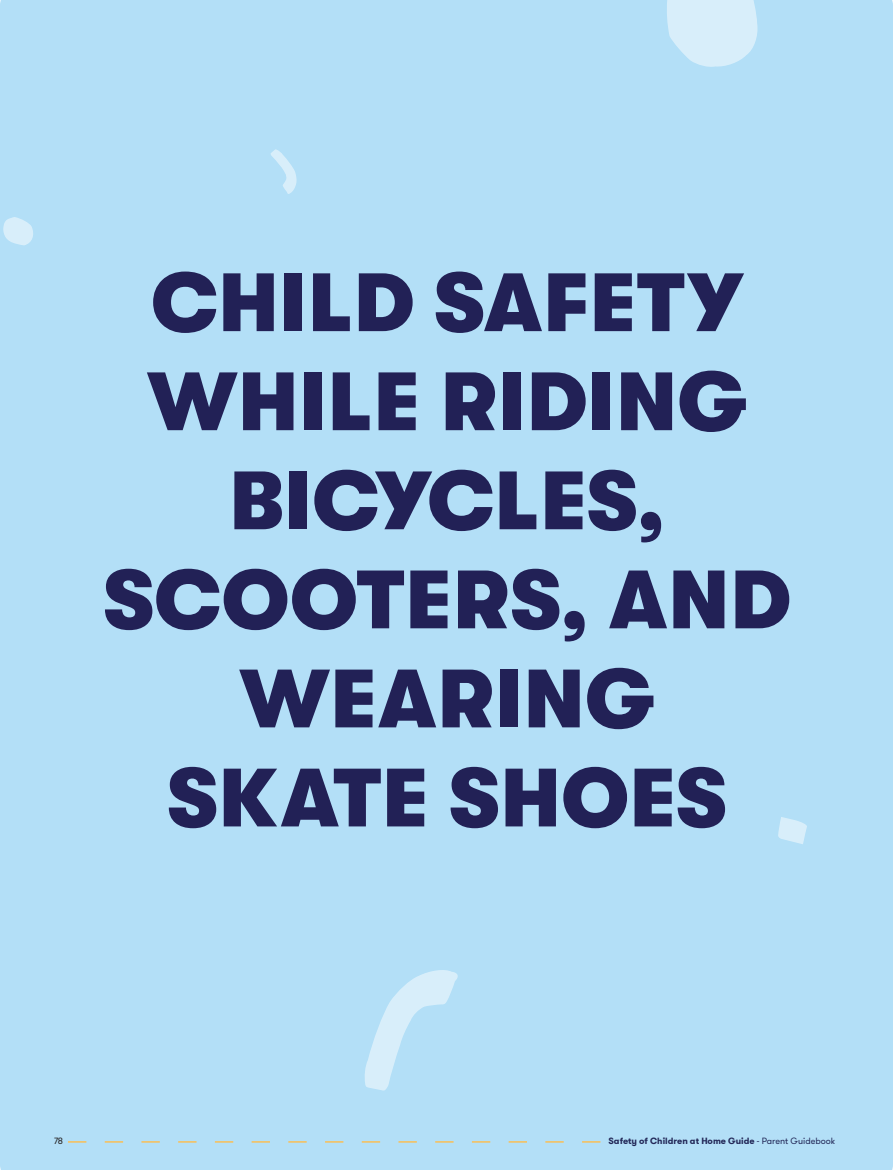
<style>
.page{position:relative;width:893px;height:1170px;background:#fff}
.page>*{position:absolute;margin:0;border:0;box-sizing:border-box;transform-origin:0 0}
.t1{font:900 82.5px/99px "GT Walsheim Pro";letter-spacing:.01em;color:#222156;text-align:center}
.t2{font:700 9px "GT Walsheim Pro";color:#222757}
.t3{font:9px "GT Walsheim Pro";color:#231f20}
.s1{font-weight:400}
</style>
<div class="page">
<div style="left:0;top:0;width:893px;height:1169px;background:#b3dff7"></div>
<svg style="left:364px;top:968px;width:96px;height:122px;background:#bfe4f8"></svg>
<svg style="left:270px;top:149px;width:27px;height:45px"></svg>
<svg style="left:664px;top:0;width:95px;height:68px;background:#d0eaf9"></svg>
<svg style="left:3px;top:217px;width:33px;height:28px"></svg>
<svg style="left:778px;top:816px;width:29px;height:28px"></svg>
<svg style="left:68px;top:1140px;width:532px;height:2px"></svg>
<p class="t1" style="left:104px;top:253px;width:688px">CHILD SAFETY<br>WHILE RIDING<br>BICYCLES,<br>SCOOTERS, AND<br>WEARING<br>SKATE SHOES</p>
<p class="t3" style="left:54px;top:1134px;width:11px">78</p>
<p class="t2" style="left:608px;top:1135px;width:228px">Safety of Children at Home Guide <span class="s1">- Parent Guidebook</span></p>
</div>
